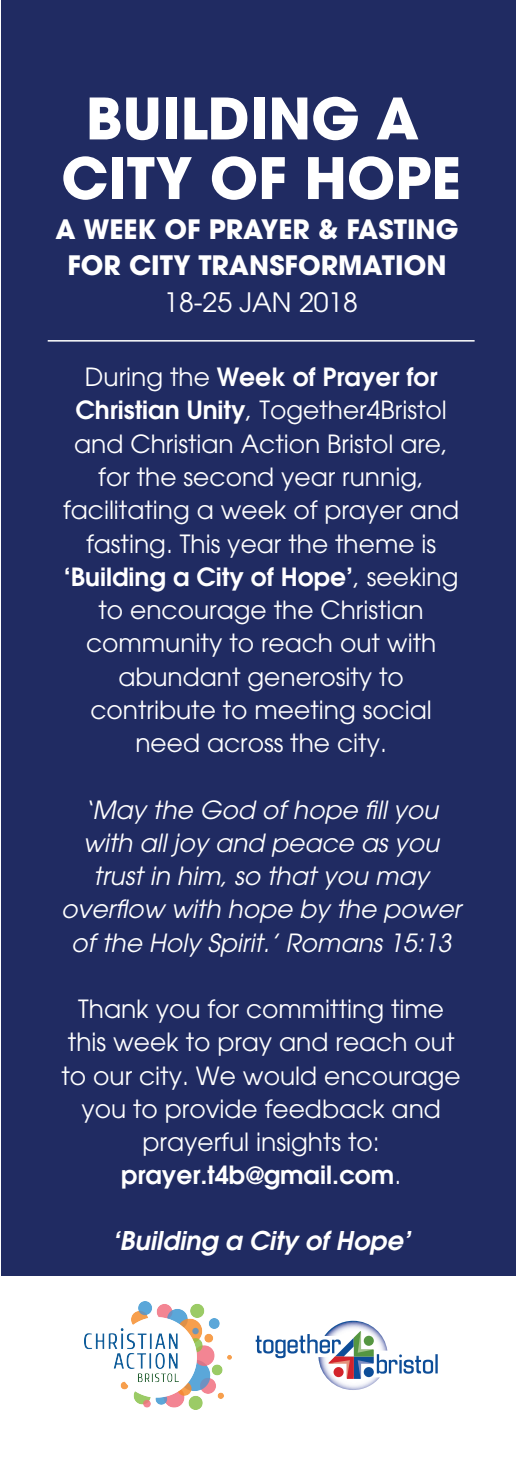
<style>
.page{position:relative;width:516px;height:1469px;background:#fff}
.page>*{position:absolute;margin:0;border:0;box-sizing:border-box;transform-origin:0 0}
.t1{font:700 56.7px/59.5px "ITC Avant Garde Std";color:#fff;text-align:center}
.t2{font:700 26.6px/36.8px "ITC Avant Garde Std";color:#fff;text-align:center}
.t3{font:26.6px "ITC Avant Garde Std";color:#fff}
.t4{font:italic 600 25.55px "ITC Avant Garde Std";color:#fff}
.t5{font:24.85px/33.2px "ITC Avant Garde Std";color:#fff;text-align:center}
.t6{font:italic 24.85px/33.2px "ITC Avant Garde Std";color:#fff;text-align:center}
.s1{font-weight:600}
</style>
<div class="page">
<div style="left:2px;top:0;width:514px;height:1275px;background:#202b62"></div>
<hr style="left:48px;top:340px;width:427px;height:1px;background:#fff">
<svg style="left:256px;top:1320px;width:182px;height:69px"></svg>
<img style="left:85px;top:1301px;width:146px;height:108px">
<h1 class="t1" style="left:61px;top:88px;width:401px">BUILDING A<br>CITY OF HOPE</h1>
<p class="t2" style="left:56px;top:210px;width:404px">A WEEK OF PRAYER &amp; FASTING<br>FOR CITY TRANSFORMATION</p>
<p class="t3" style="left:164px;top:286px;width:195px">18-25 JAN 2018</p>
<p class="t5" style="left:63px;top:360px;width:398px">During the <span class="s1">Week of Prayer for<br>Christian Unity</span>, Together4Bristol and Christian Action Bristol are, for the second year runnig, facilitating a week of prayer and fasting. This year the theme is <span class="s1">‘Building a City of Hope’</span>, seeking to encourage the Christian community to reach out with abundant generosity to contribute to meeting social need across the city.</p>
<p class="t6" style="left:61px;top:792px;width:401px">‘May the God of hope fill you with all joy and peace as you trust in him, so that you may overflow with hope by the power of the Holy Spirit.’ Romans 15:13</p>
<p class="t5" style="left:62px;top:992px;width:401px">Thank you for committing time this week to pray and reach out to our city. We would encourage you to provide feedback and prayerful insights to: <span class="s1">prayer.t4b@gmail.com</span>.</p>
<p class="t4" style="left:112px;top:1224px;width:299px">‘Building a City of Hope’</p>
</div>
